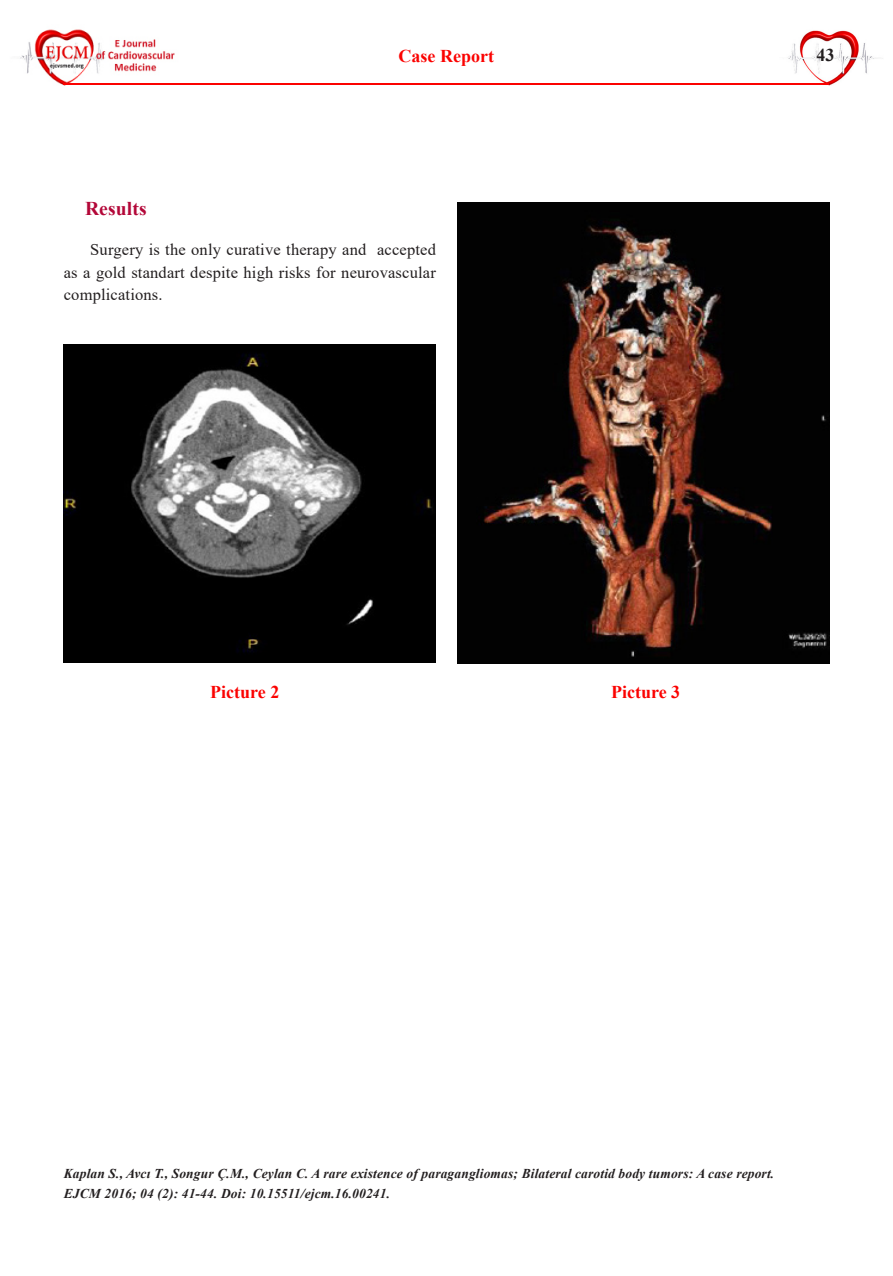
<style>
.page{position:relative;width:893px;height:1276px;background:#fff}
.page>*{position:absolute;margin:0;border:0;box-sizing:border-box;transform-origin:0 0}
.t1{font:700 19.5px "Times New Roman";letter-spacing:.01em;color:#b30738}
.t2{font:700 18px "Times New Roman";color:#fb0200}
.t3{font:700 18px "Times New Roman";color:#231f20}
.t4{font:16.5px/22.5px "Times New Roman";letter-spacing:.01em;color:#231f20;text-align:justify}
.t5{font:italic 700 13.5px "Times New Roman";letter-spacing:.01em;color:#231f20}
</style>
<div class="page">
<img style="left:788px;top:30px;width:95px;height:55px">
<img style="left:20px;top:29px;width:155px;height:56px">
<hr style="left:64px;top:83px;width:765px;height:2px;background:#fb0200">
<img style="left:457px;top:202px;width:372px;height:461px">
<img style="left:64px;top:344px;width:372px;height:319px">
<p class="t2" style="left:399px;top:43px;width:97px">Case Report</p>
<p class="t3" style="left:816px;top:42px;width:19px">43</p>
<p class="t1" style="left:85px;top:195px;width:63px">Results</p>
<p class="t4" style="left:64px;top:238px;width:374px;text-indent:27px">Surgery is the only curative therapy and accepted as a gold standart despite high risks for neurovascular complications.</p>
<p class="t2" style="left:210px;top:679px;width:71px">Picture 2</p>
<p class="t2" style="left:611px;top:679px;width:71px">Picture 3</p>
<p class="t5" style="left:64px;top:1164px;width:712px">Kaplan S., Avcı T., Songur Ç.M., Ceylan C. A rare existence of paragangliomas; Bilateral carotid body tumors: A case report.</p>
<p class="t5" style="left:64px;top:1183px;width:328px">EJCM 2016; 04 (2): 41-44. Doi: 10.15511/ejcm.16.00241.</p>
</div>
